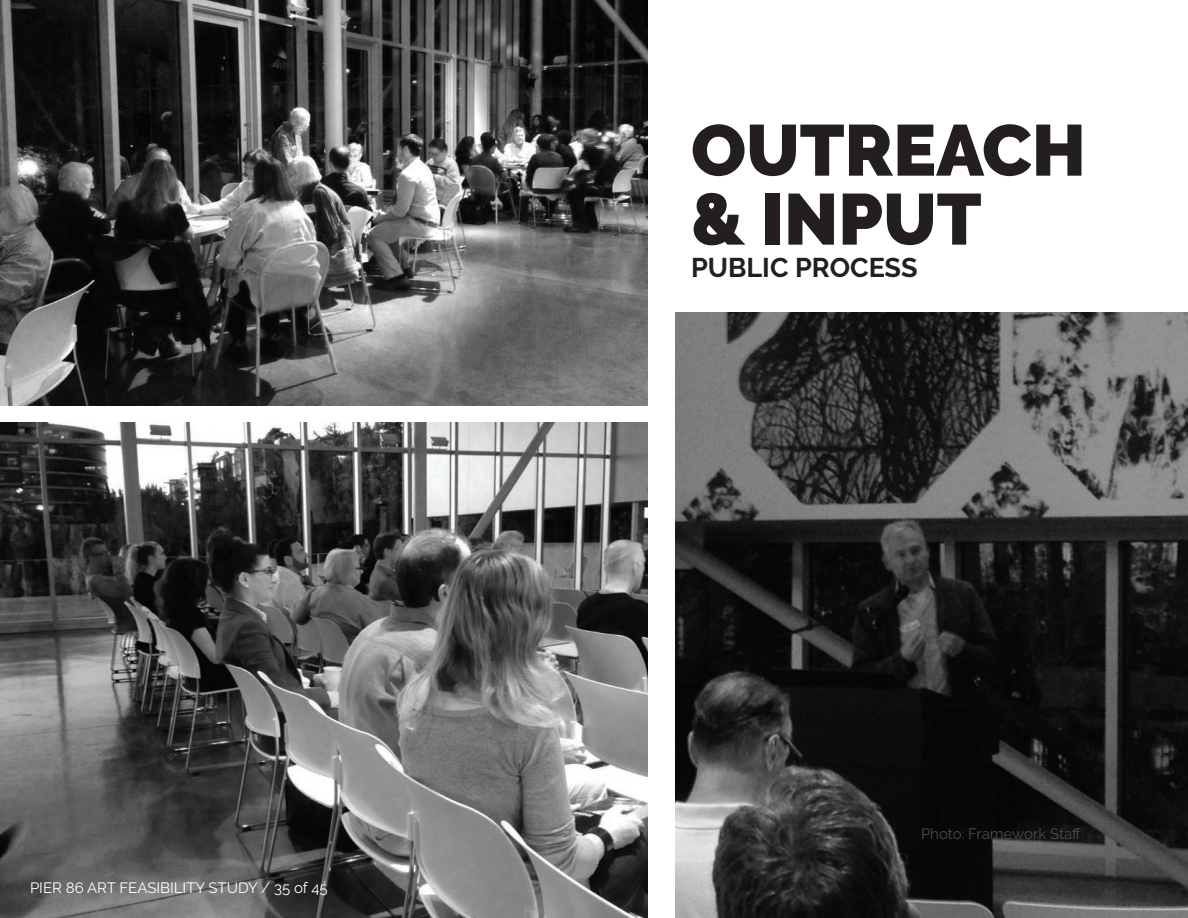
<style>
.page{position:relative;width:1188px;height:918px;background:#fff}
.page>*{position:absolute;margin:0;border:0;box-sizing:border-box;transform-origin:0 0}
.t1{font:900 72px/69px "Raleway";color:#231f20}
.t2{font:700 27px "Raleway";color:#231f20}
.t3{font:15px "Raleway";color:#fff}
.t4{font:15px "Raleway";letter-spacing:-.005em;color:#4c4b4a}
</style>
<div class="page">
<img style="left:0;top:422px;width:648px;height:496px">
<img style="left:676px;top:312px;width:512px;height:606px">
<img style="left:0;top:0;width:648px;height:406px">
<p class="t3" style="left:30px;top:879px;width:299px">PIER 86 ART FEASIBILITY STUDY / 35 of 45</p>
<h1 class="t1" style="left:691px;top:116px;width:396px">OUTREACH &amp; INPUT</h1>
<h2 class="t2" style="left:691px;top:252px;width:228px">PUBLIC PROCESS</h2>
<p class="t4" style="left:921px;top:825px;width:162px">Photo: Framework Staff</p>
</div>
